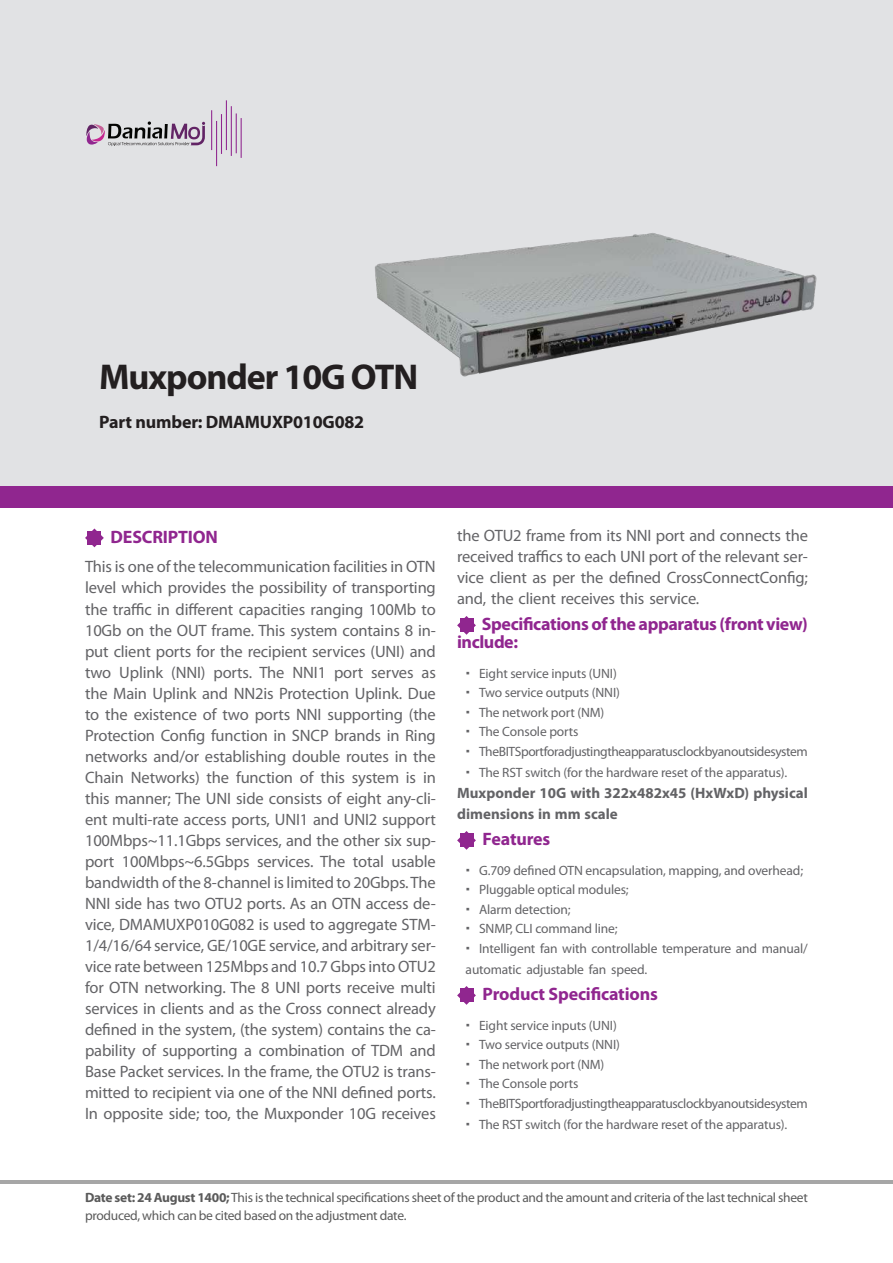
<style>
.page{position:relative;width:893px;height:1263px;background:#fff}
.page>*{position:absolute;margin:0;border:0;box-sizing:border-box;transform-origin:0 0}
.t1{font:700 36px "Myriad Pro";letter-spacing:-.03em;color:#231f20}
.t2{font:700 18px/18px "Myriad Pro";letter-spacing:-.02em;color:#90268f}
.t3{font:700 18px "Myriad Pro";letter-spacing:-.01em;color:#231f20}
.t4{font:16.5px/21px "Myriad Pro";letter-spacing:-.01em;color:#636366;text-align:justify}
.t5{font:700 15px/21px "Myriad Pro";color:#636366}
.t6{font:13.5px/19.5px "Myriad Pro";letter-spacing:-.01em;color:#636366}
.t7{font:13.5px/18px "Myriad Pro";letter-spacing:-.02em;color:#5a5a5a}
.s1{font-weight:700}
</style>
<div class="page">
<div style="left:0;top:0;width:893px;height:487px;background:#e1e2e4"></div>
<svg style="left:85px;top:528px;width:19px;height:19px"></svg>
<div style="left:88px;top:531px;width:13px;height:13px;background:#90268f"></div>
<svg style="left:457px;top:616px;width:19px;height:19px"></svg>
<div style="left:460px;top:619px;width:13px;height:13px;background:#90268f"></div>
<svg style="left:457px;top:831px;width:19px;height:19px"></svg>
<div style="left:460px;top:834px;width:13px;height:13px;background:#90268f"></div>
<svg style="left:457px;top:986px;width:19px;height:19px"></svg>
<div style="left:460px;top:989px;width:13px;height:13px;background:#90268f"></div>
<div style="left:0;top:487px;width:893px;height:21px;background:#90268f"></div>
<hr style="left:0;top:1181px;width:893px;height:3px;background:#a6a6a6">
<svg style="left:86px;top:121px;width:119px;height:25px"></svg>
<hr style="left:241px;top:118px;width:1px;height:40px;background:#90268f">
<hr style="left:216px;top:121px;width:1px;height:45px;background:#90268f">
<hr style="left:236px;top:113px;width:1px;height:40px;background:#90268f">
<hr style="left:211px;top:110px;width:1px;height:40px;background:#90268f">
<hr style="left:221px;top:114px;width:1px;height:40px;background:#90268f">
<hr style="left:231px;top:106px;width:1px;height:50px;background:#90268f">
<hr style="left:226px;top:100px;width:1px;height:50px;background:#90268f">
<img style="left:375px;top:233px;width:442px;height:144px">
<h1 class="t1" style="left:99px;top:353px;width:320px">Muxponder 10G OTN</h1>
<p class="t3" style="left:99px;top:410px;width:267px">Part number: DMAMUXP010G082</p>
<p class="t2" style="left:111px;top:527px;width:109px">DESCRIPTION</p>
<p class="t4" style="left:85px;top:556px;width:352px">This is one of the telecommunication facilities in OTN level which provides the possibility of transporting the traffic in different capacities ranging 100Mb to 10Gb on the OUT frame. This system contains 8 in&shy;put client ports for the recipient services (UNI) and two Uplink (NNI) ports. The NNI1 port serves as the Main Uplink and NN2is Protection Uplink. Due to the existence of two ports NNI supporting (the Protection Config function in SNCP brands in Ring networks and/or establishing double routes in the Chain Networks) the function of this system is in this manner; The UNI side consists of eight any-cli&shy;ent multi-rate access ports, UNI1 and UNI2 support 100Mbps~11.1Gbps services, and the other six sup&shy;port 100Mbps~6.5Gbps services. The total usable bandwidth of the 8-channel is limited to 20Gbps. The NNI side has two OTU2 ports. As an OTN access de&shy;vice, DMAMUXP010G082 is used to aggregate STM-1/4/16/64 service, GE/10GE service, and arbitrary ser&shy;vice rate between 125Mbps and 10.7 Gbps into OTU2 for OTN networking. The 8 UNI ports receive multi services in clients and as the Cross connect already defined in the system, (the system) contains the ca&shy;pability of supporting a combination of TDM and Base Packet services. In the frame, the OTU2 is trans&shy;mitted to recipient via one of the NNI defined ports.<br>In opposite side; too, the Muxponder 10G receives</p>
<p class="t4" style="left:457px;top:525px;width:352px">the OTU2 frame from its NNI port and connects the received traffics to each UNI port of the relevant ser&shy;vice client as per the defined CrossConnectConfig; and, the client receives this service.</p>
<p class="t2" style="left:457px;top:615px;width:352px;text-indent:25px">Specifications of the apparatus (front view) include:</p>
<p class="t6" style="left:479px;top:663px;width:330px">Eight service inputs (UNI)<br>Two service outputs (NNI)<br>The network port (NM)<br>The Console ports<br>The BITS port for adjusting the apparatus clock by an outside system</p>
<p class="t6" style="left:479px;top:762px;width:310px">The RST switch (for the hardware reset of the apparatus).</p>
<p class="t5" style="left:457px;top:782px;width:352px">Muxponder 10G with 322x482x45 (HxWxD) physical dimensions in mm scale</p>
<p class="t2" style="left:483px;top:830px;width:69px">Features</p>
<p class="t6" style="left:479px;top:860px;width:330px">G.709 defined OTN encapsulation, mapping, and overhead; Pluggable optical modules;<br>Alarm detection;<br>SNMP, CLI command line;<br>Intelligent fan with controllable temperature and manual/</p>
<p class="t6" style="left:466px;top:959px;width:183px">automatic adjustable fan speed.</p>
<p class="t2" style="left:483px;top:985px;width:177px">Product Specifications</p>
<p class="t6" style="left:479px;top:1015px;width:330px">Eight service inputs (UNI)<br>Two service outputs (NNI)<br>The network port (NM)<br>The Console ports<br>The BITS port for adjusting the apparatus clock by an outside system</p>
<p class="t6" style="left:479px;top:1114px;width:310px">The RST switch (for the hardware reset of the apparatus).</p>
<p class="t7" style="left:85px;top:1189px;width:724px"><span class="s1">Date set: 24 August 1400;</span> This is the technical specifications sheet of the product and the amount and criteria of the last technical sheet produced, which can be cited based on the adjustment date.</p>
</div>
